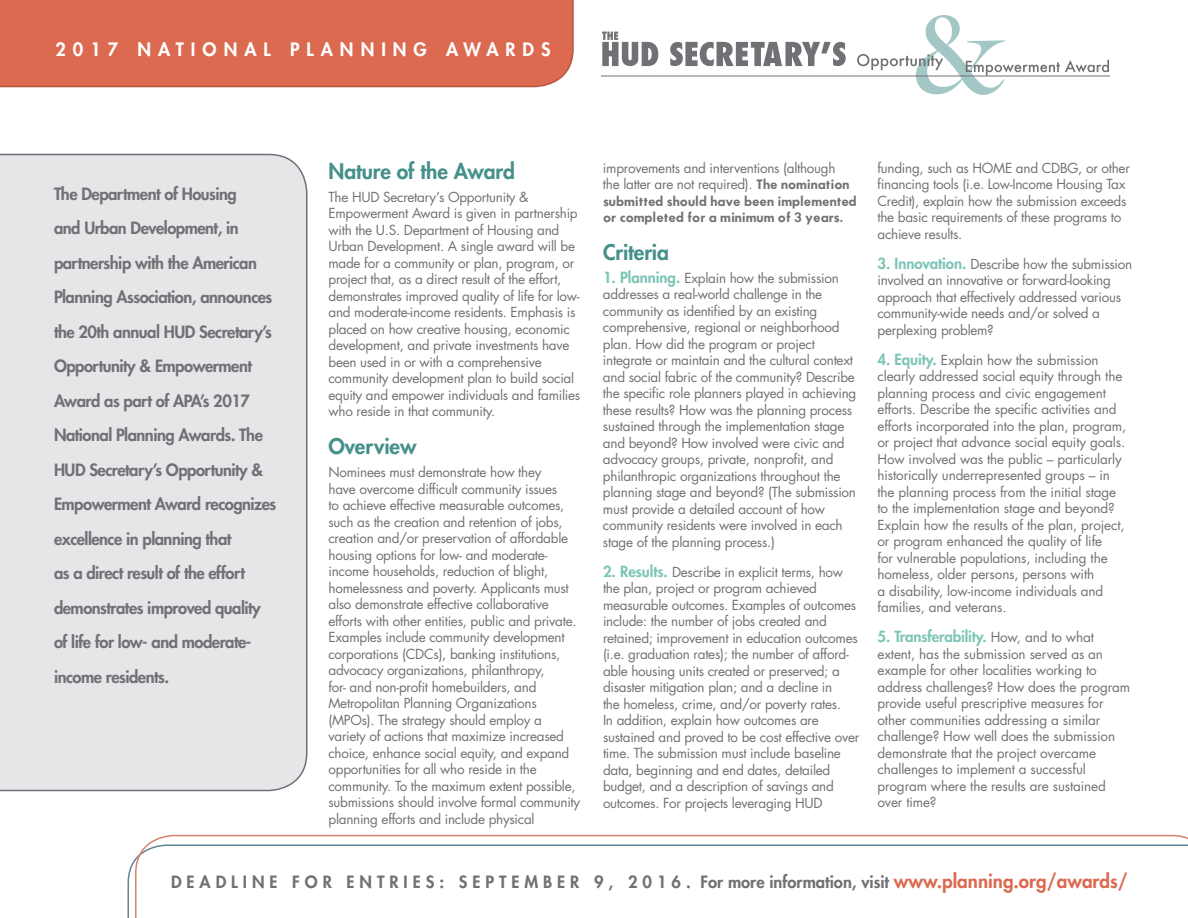
<style>
.page{position:relative;width:1188px;height:918px;background:#fff}
.page>*{position:absolute;margin:0;border:0;box-sizing:border-box;transform-origin:0 0}
.t1{font:800 21px "Futura";letter-spacing:-.005em;color:#45908a}
.t2{font:800 18px "Futura";letter-spacing:.39em;color:#fff}
.callout_P{font:800 16.5px/34.5px "Futura";letter-spacing:-.03em;color:#717074}
.callout_P-2{font:800 16.5px "Futura";color:#717074}
.Body_Text{font:800 15px "Futura";letter-spacing:-.01em;color:#7dc5b7}
.Body_Text-2{font:13.5px/16.5px "Futura";letter-spacing:-.02em;color:#717074}
.Body_Text-3{font:600 12px/16.5px "Futura";letter-spacing:-.005em;color:#717074}
.s1{font-weight:600;font-size:12px}
.s2{font-weight:800;font-size:15px;color:#7dc5b7}
.s3{font-weight:400;font-size:13.5px;color:#717074}
.s4{font-size:18.75px;color:#db6a50}
</style>
<div class="page">
<div style="left:0;top:0;width:574px;height:88px;background:#db6a50"></div>
<svg style="left:134px;top:834px;width:1054px;height:84px"></svg>
<svg style="left:670px;top:42px;width:176px;height:24px"></svg>
<hr style="left:602px;top:75px;width:508px;height:2px;background:#717074">
<svg style="left:602px;top:32px;width:56px;height:34px"></svg>
<svg style="left:857px;top:15px;width:252px;height:80px"></svg>
<div style="left:0;top:153px;width:308px;height:639px;background:#e6e6e8"></div>
<h2 class="t2" style="left:56px;top:38px;width:497px">2017 NATIONAL PLANNING AWARDS</h2>
<p class="callout_P" style="left:54px;top:176px;width:224px">The Department of Housing<br>and Urban Development, in partnership with the American<br>Planning Association, announces the 20th annual HUD Secretary’s<br>Opportunity &amp; Empowerment<br>Award as part of APA’s 2017<br>National Planning Awards. The<br>HUD Secretary’s Opportunity &amp;<br>Empowerment Award recognizes excellence in planning that<br>as a direct result of the effort demonstrates improved quality of life for low- and moderate&shy;income residents.</p>
<h2 class="t1" style="left:328px;top:157px;width:188px">Nature of the Award</h2>
<p class="Body_Text-2" style="left:328px;top:189px;width:253px">The HUD Secretary’s Opportunity &amp; Empowerment Award is given in partnership with the U.S. Department of Housing and Urban Development. A single award will be made for a community or plan, program, or project that, as a direct result of the effort, demonstrates improved quality of life for low&shy;and moderate-income residents. Emphasis is placed on how creative housing, economic development, and private investments have been used in or with a comprehensive community development plan to build social equity and empower individuals and families who reside in that community.</p>
<h2 class="t1" style="left:328px;top:432px;width:89px">Overview</h2>
<p class="Body_Text-2" style="left:328px;top:464px;width:253px">Nominees must demonstrate how they<br>have overcome difficult community issues<br>to achieve effective measurable outcomes, such as the creation and retention of jobs, creation and/or preservation of affordable housing options for low- and moderate&shy;income households, reduction of blight, homelessness and poverty. Applicants must also demonstrate effective collaborative efforts with other entities, public and private.<br>Examples include community development corporations (CDCs), banking institutions, advocacy organizations, philanthropy,<br>for- and non-profit homebuilders, and Metropolitan Planning Organizations (MPOs). The strategy should employ a variety of actions that maximize increased choice, enhance social equity, and expand opportunities for all who reside in the community. To the maximum extent possible, submissions should involve formal community planning efforts and include physical</p>
<p class="Body_Text-2" style="left:603px;top:159px;width:248px">improvements and interventions (although the latter are not required). <span class="s1">The nomination</span></p>
<p class="Body_Text-3" style="left:603px;top:192px;width:255px">submitted should have been implemented or completed for a minimum of 3 years.</p>
<h2 class="t1" style="left:603px;top:238px;width:68px">Criteria</h2>
<p class="Body_Text-2" style="left:603px;top:269px;width:255px"><span class="s2">1. Planning.</span> Explain how the submission addresses a real-world challenge in the community as identified by an existing comprehensive, regional or neighborhood plan. How did the program or project integrate or maintain and the cultural context and social fabric of the community? Describe the specific role planners played in achieving these results? How was the planning process sustained through the implementation stage and beyond? How involved were civic and advocacy groups, private, nonprofit, and philanthropic organizations throughout the planning stage and beyond? (The submission must provide a detailed account of how community residents were involved in each stage of the planning process.)</p>
<p class="Body_Text-2" style="left:603px;top:563px;width:258px"><span class="s2">2. Results.</span> Describe in explicit terms, how the plan, project or program achieved measurable outcomes. Examples of outcomes include: the number of jobs created and retained; improvement in education outcomes (i.e. graduation rates); the number of afford&shy;able housing units created or preserved; a disaster mitigation plan; and a decline in<br>the homeless, crime, and/or poverty rates.<br>In addition, explain how outcomes are sustained and proved to be cost effective over time. The submission must include baseline data, beginning and end dates, detailed budget, and a description of savings and outcomes. For projects leveraging HUD</p>
<p class="Body_Text-2" style="left:877px;top:159px;width:254px">funding, such as HOME and CDBG, or other financing tools (i.e. Low-Income Housing Tax Credit), explain how the submission exceeds the basic requirements of these programs to achieve results.</p>
<p class="Body_Text-2" style="left:877px;top:255px;width:256px"><span class="s2">3. Innovation.</span> Describe how the submission involved an innovative or forward-looking approach that effectively addressed various community-wide needs and/or solved a perplexing problem?</p>
<p class="Body_Text-2" style="left:877px;top:351px;width:250px"><span class="s2">4. Equity.</span> Explain how the submission clearly addressed social equity through the planning process and civic engagement efforts. Describe the specific activities and efforts incorporated into the plan, program, or project that advance social equity goals.<br>How involved was the public – particularly historically underrepresented groups – in the planning process from the initial stage to the implementation stage and beyond?<br>Explain how the results of the plan, project, or program enhanced the quality of life<br>for vulnerable populations, including the homeless, older persons, persons with<br>a disability, low-income individuals and families, and veterans.</p>
<p class="Body_Text" style="left:878px;top:627px;width:218px">5. Transferability. <span class="s3">How, and to what</span></p>
<p class="Body_Text-2" style="left:877px;top:645px;width:254px">extent, has the submission served as an example for other localities working to address challenges? How does the program provide useful prescriptive measures for other communities addressing a similar challenge? How well does the submission demonstrate that the project overcame challenges to implement a successful program where the results are sustained over time?</p>
<p class="callout_P-2" style="left:171px;top:871px;width:958px">D E A D L I N E F O R E N T R I E S : S E P T E M B E R 9 , 2 0 1 6 . For more information, visit <span class="s4">www.planning.org/awards/</span></p>
</div>
